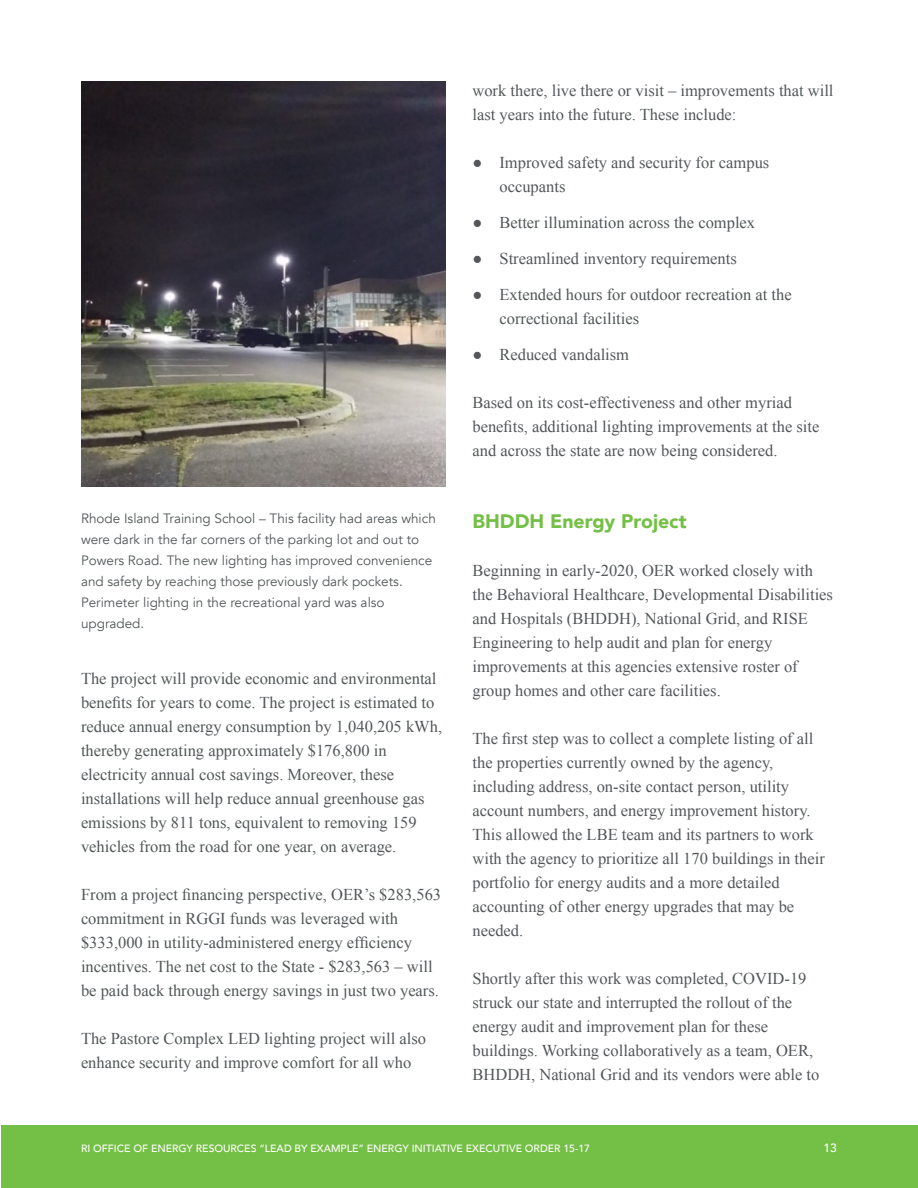
<style>
.page{position:relative;width:918px;height:1188px;background:#fff}
.page>*{position:absolute;margin:0;border:0;box-sizing:border-box;transform-origin:0 0}
.t1{font:900 19.5px "Avenir";color:#74bf45}
.t2{font:16.5px/24px "Times New Roman";color:#535759}
.t3{font:13.5px/21px "Avenir";color:#535759}
.t4{font:500 12px "Avenir";color:#fff}
.t5{font:500 10.5px "Avenir";letter-spacing:-.005em;color:#fff}
</style>
<div class="page">
<div style="left:1px;top:1125px;width:917px;height:63px;background:#74bf45"></div>
<img style="left:81px;top:81px;width:365px;height:406px">
<p class="t3" style="left:81px;top:508px;width:356px">Rhode Island Training School – This facility had areas which were dark in the far corners of the parking lot and out to Powers Road. The new lighting has improved convenience and safety by reaching those previously dark pockets.<br>Perimeter lighting in the recreational yard was also upgraded.</p>
<p class="t2" style="left:81px;top:668px;width:363px">The project will provide economic and environmental benefits for years to come. The project is estimated to reduce annual energy consumption by 1,040,205 kWh, thereby generating approximately $176,800 in electricity annual cost savings. Moreover, these installations will help reduce annual greenhouse gas emissions by 811 tons, equivalent to removing 159 vehicles from the road for one year, on average.</p>
<p class="t2" style="left:81px;top:884px;width:362px">From a project financing perspective, OER’s $283,563 commitment in RGGI funds was leveraged with $333,000 in utility-administered energy efficiency incentives. The net cost to the State - $283,563 – will be paid back through energy savings in just two years.</p>
<p class="t2" style="left:81px;top:1028px;width:347px">The Pastore Complex LED lighting project will also enhance security and improve comfort for all who</p>
<p class="t2" style="left:472px;top:80px;width:363px">work there, live there or visit – improvements that will last years into the future. These include:</p>
<p class="t2" style="left:500px;top:152px;width:271px;text-indent:-27px">● Improved safety and security for campus occupants</p>
<p class="t2" style="left:472px;top:212px;width:284px">● Better illumination across the complex</p>
<p class="t2" style="left:472px;top:248px;width:266px">● Streamlined inventory requirements</p>
<p class="t2" style="left:500px;top:284px;width:294px;text-indent:-27px">● Extended hours for outdoor recreation at the correctional facilities</p>
<p class="t2" style="left:472px;top:344px;width:158px">● Reduced vandalism</p>
<p class="t2" style="left:472px;top:392px;width:348px">Based on its cost-effectiveness and other myriad benefits, additional lighting improvements at the site and across the state are now being considered.</p>
<p class="t1" style="left:472px;top:508px;width:216px">BHDDH Energy Project</p>
<p class="t2" style="left:472px;top:560px;width:362px">Beginning in early-2020, OER worked closely with the Behavioral Healthcare, Developmental Disabilities and Hospitals (BHDDH), National Grid, and RISE Engineering to help audit and plan for energy improvements at this agencies extensive roster of group homes and other care facilities.</p>
<p class="t2" style="left:472px;top:728px;width:354px">The first step was to collect a complete listing of all the properties currently owned by the agency, including address, on-site contact person, utility account numbers, and energy improvement history.<br>This allowed the LBE team and its partners to work with the agency to prioritize all 170 buildings in their portfolio for energy audits and a more detailed accounting of other energy upgrades that may be needed.</p>
<p class="t2" style="left:472px;top:968px;width:348px">Shortly after this work was completed, COVID-19 struck our state and interrupted the rollout of the energy audit and improvement plan for these buildings. Working collaboratively as a team, OER, BHDDH, National Grid and its vendors were able to</p>
<p class="t5" style="left:81px;top:1142px;width:511px">RI OFFICE OF ENERGY RESOURCES “LEAD BY EXAMPLE” ENERGY INITIATIVE EXECUTIVE ORDER 15-17</p>
<p class="t4" style="left:824px;top:1140px;width:15px">13</p>
</div>
